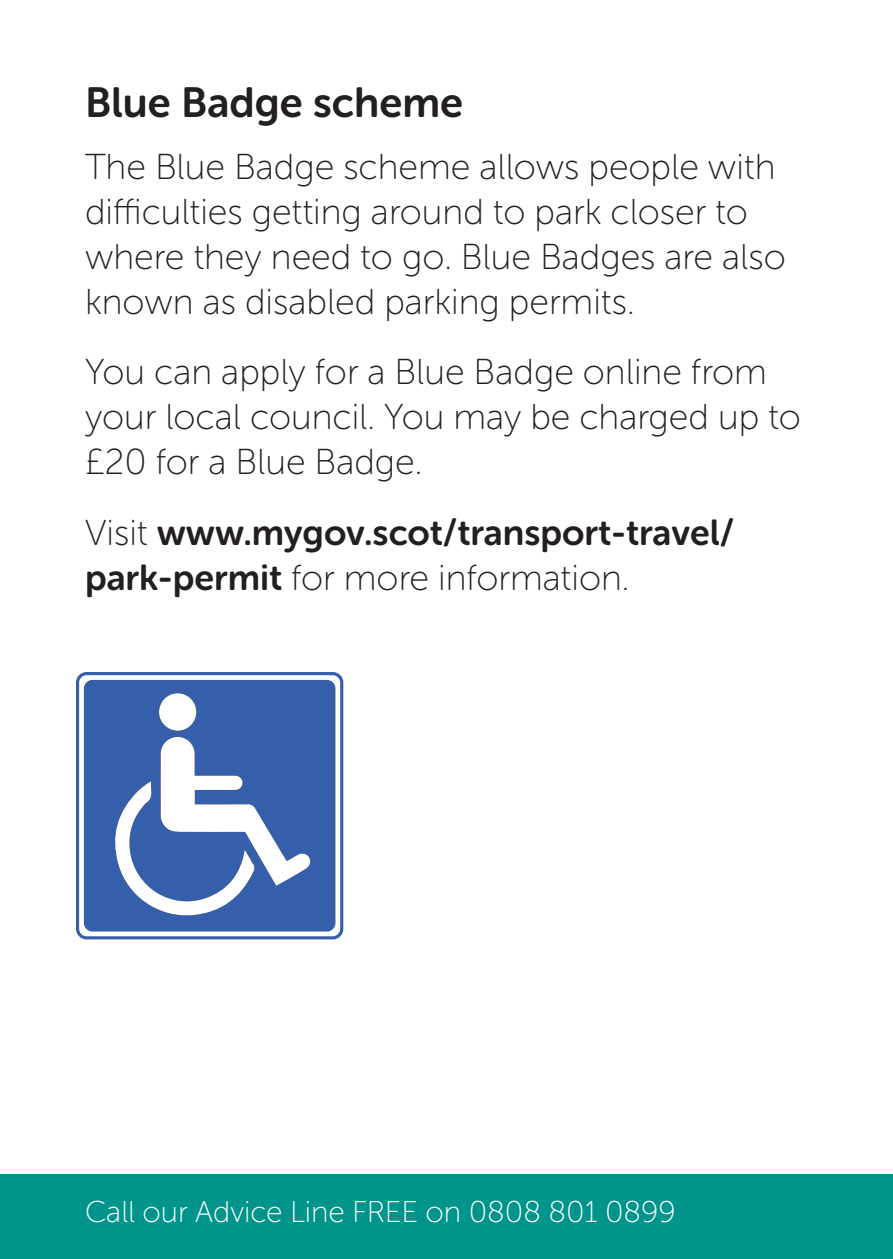
<style>
.page{position:relative;width:893px;height:1259px;background:#fff}
.page>*{position:absolute;margin:0;border:0;box-sizing:border-box;transform-origin:0 0}
.t1{font:42px "Museo Sans Rounded 700";color:#231f20}
.t2{font:36px/45px "Museo Sans Rounded 100";color:#231f20}
.t3{font:36px "Museo Sans Rounded 700";color:#231f20}
.t4{font:30px "Museo Sans Rounded 100";color:#fff}
.s1{font-family:"Museo Sans Rounded 100"}
.s2{font-family:"Museo Sans Rounded 700"}
</style>
<div class="page">
<div style="left:0;top:1174px;width:893px;height:85px;background:#00948b"></div>
<div style="left:84px;top:680px;width:251px;height:251px;background:#355eab;border-radius:9px"></div>
<svg style="left:115px;top:737px;width:196px;height:179px"></svg>
<div style="left:159px;top:693px;width:37px;height:38px;background:#fff;border-radius:50%"></div>
<div style="left:76px;top:672px;width:267px;height:267px;border:3px solid #355eab;border-radius:9px"></div>
<p class="t1" style="left:85px;top:79px;width:379px">Blue Badge scheme</p>
<p class="t2" style="left:85px;top:144px;width:702px">The Blue Badge scheme allows people with difficulties getting around to park closer to where they need to go. Blue Badges are also known as disabled parking permits.</p>
<p class="t2" style="left:85px;top:350px;width:717px">You can apply for a Blue Badge online from your local council. You may be charged up to £20 for a Blue Badge.</p>
<p class="t3" style="left:85px;top:512px;width:651px"><span class="s1">Visit</span> www.mygov.scot/transport-travel/</p>
<p class="t2" style="left:85px;top:555px;width:546px"><span class="s2">park-permit</span> for more information.</p>
<p class="t4" style="left:85px;top:1195px;width:592px">Call our Advice Line FREE on 0808 801 0899</p>
<p class="t4" style="left:76px;top:1199px;width:514px">Call our Advice Line FREE on 0808 801</p>
</div>
